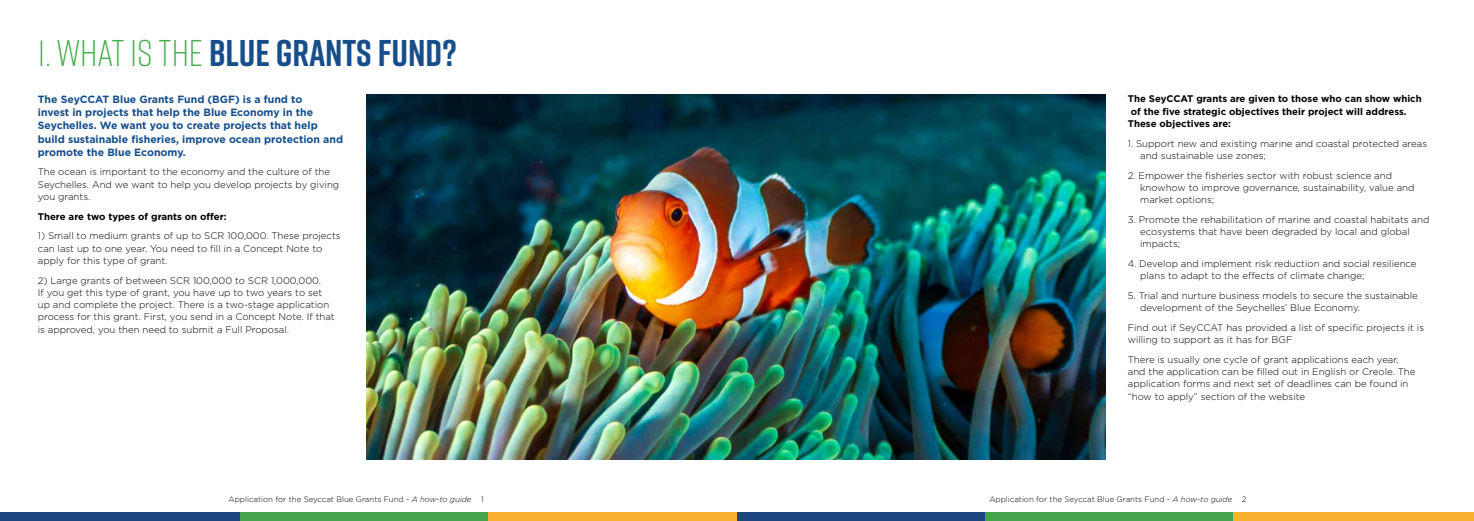
<style>
.page{position:relative;width:1474px;height:521px;background:#fff}
.page>*{position:absolute;margin:0;border:0;box-sizing:border-box;transform-origin:0 0}
.t1{font:700 37.19px "Rift";color:#164e8b}
.t2{font:700 10.5px/13.1px "Gotham";color:#164e8b}
.t3{font:300 9.62px/12.2px "Gotham";color:#000}
.t4{font:700 9.62px "Gotham";color:#000}
.t5{font:300 7.88px "Gotham";color:#000}
.s1{font-weight:300;color:#46ad4d}
.s2{font-style:italic}
</style>
<div class="page">
<div style="left:737px;top:512px;width:247px;height:9px;background:#1f4682"></div>
<div style="left:984px;top:512px;width:248px;height:9px;background:#45a54e"></div>
<div style="left:1232px;top:512px;width:241px;height:9px;background:#fab130"></div>
<div style="left:0;top:512px;width:240px;height:9px;background:#1f4682"></div>
<div style="left:240px;top:512px;width:249px;height:9px;background:#45a54e"></div>
<div style="left:489px;top:512px;width:248px;height:9px;background:#fab130"></div>
<img style="left:366px;top:95px;width:739px;height:365px">
<h1 class="t1" style="left:38px;top:27px;width:420px"><span class="s1">1. WHAT IS THE</span> BLUE GRANTS FUND?</h1>
<p class="t2" style="left:38px;top:93px;width:307px">The SeyCCAT Blue Grants Fund (BGF) is a fund to<br>invest in projects that help the Blue Economy in the Seychelles. We want you to create projects that help build sustainable fisheries, improve ocean protection and promote the Blue Economy.</p>
<p class="t3" style="left:38px;top:166px;width:303px">The ocean is important to the economy and the culture of the<br>Seychelles. And we want to help you develop projects by giving you grants.</p>
<p class="t4" style="left:38px;top:211px;width:190px">There are two types of grants on offer:</p>
<p class="t3" style="left:38px;top:229px;width:304px">1) Small to medium grants of up to SCR 100,000. These projects can last up to one year. You need to fill in a Concept Note to apply for this type of grant.</p>
<p class="t3" style="left:38px;top:274px;width:298px">2) Large grants of between SCR 100,000 to SCR 1,000,000.<br>If you get this type of grant, you have up to two years to set up and complete the project. There is a two-stage application process for this grant. First, you send in a Concept Note. If that is approved, you then need to submit a Full Proposal.</p>
<p class="t4" style="left:1127px;top:93px;width:295px">The SeyCCAT grants are given to those who can show which</p>
<p class="t4" style="left:1130px;top:106px;width:277px">of the five strategic objectives their project will address.</p>
<p class="t4" style="left:1127px;top:118px;width:105px">These objectives are:</p>
<p class="t3" style="left:1140px;top:137px;width:288px;text-indent:-12px">1. Support new and existing marine and coastal protected areas and sustainable use zones;</p>
<p class="t3" style="left:1140px;top:169px;width:276px;text-indent:-12px">2. Empower the fisheries sector with robust science and knowhow to improve governance, sustainability, value and market options;</p>
<p class="t3" style="left:1140px;top:213px;width:290px;text-indent:-12px">3. Promote the rehabilitation of marine and coastal habitats and ecosystems that have been degraded by local and global impacts;</p>
<p class="t3" style="left:1140px;top:257px;width:278px;text-indent:-12px">4. Develop and implement risk reduction and social resilience plans to adapt to the effects of climate change;</p>
<p class="t3" style="left:1140px;top:289px;width:279px;text-indent:-12px">5. Trial and nurture business models to secure the sustainable development of the Seychelles’ Blue Economy.</p>
<p class="t3" style="left:1127px;top:321px;width:298px">Find out if SeyCCAT has provided a list of specific projects it is willing to support as it has for BGF</p>
<p class="t3" style="left:1127px;top:353px;width:289px">There is usually one cycle of grant applications each year, and the application can be filled out in English or Creole. The application forms and next set of deadlines can be found in “how to apply” section of the website</p>
<p class="t5" style="left:228px;top:494px;width:257px">Application for the Seyccat Blue Grants Fund - <span class="s2">A how-to guide</span> 1</p>
<p class="t5" style="left:989px;top:494px;width:259px">Application for the Seyccat Blue Grants Fund - <span class="s2">A how-to guide</span> 2</p>
</div>
